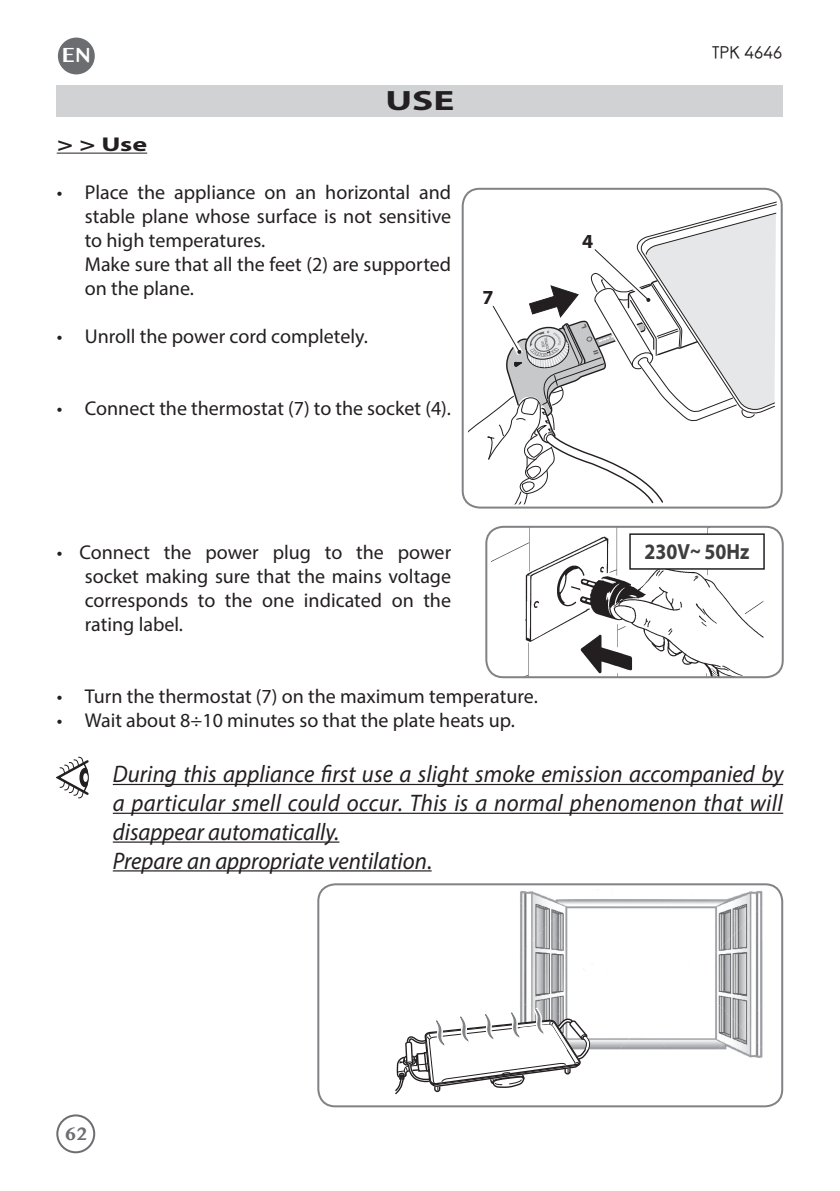
<style>
.page{position:relative;width:840px;height:1191px;background:#fff}
.page>*{position:absolute;margin:0;border:0;box-sizing:border-box;transform-origin:0 0}
.PARAGRAFO{font:700 28px "Myriad Pro";color:#231f20;scale:1.4 1}
.AVVERTENZA{font:italic 24px/28.8px "Myriad Pro";color:#231f20;text-align:justify;scale:.95 1}
.t1{font:700 22px "Myriad Pro";color:#3e3e3f;scale:.9 1}
.t2{font:20px/24px "Myriad Pro";color:#231f20;text-align:justify}
.t3{font:700 20px "Myriad Pro";color:#231f20;scale:1.4 1}
.t4{font:700 20px "Bangla MN";color:#fff}
.t5{font:700 20px "Myriad Pro";color:#231f20}
.t6{font:700 18px "Bangla MN";color:#6c6d70}
.t7{font:17px "Rounded Elegance";color:#231f20}
.s1{font-size:20px}
.s2{font-style:normal}
</style>
<div class="page">
<div style="left:57px;top:85px;width:725px;height:32px;background:#d1d2d4"></div>
<div style="left:58px;top:38px;width:37px;height:36px;background:#6c6d70;border-radius:50%"></div>
<div style="left:56px;top:1114px;width:39px;height:39px;border:2px solid #6c6d70;border-radius:50%"></div>
<hr style="left:57px;top:153px;width:90px;height:1px;background:#231f20">
<hr style="left:113px;top:784px;width:669px;height:1px;background:#231f20">
<hr style="left:113px;top:812px;width:669px;height:2px;background:#231f20">
<hr style="left:113px;top:841px;width:226px;height:1px;background:#231f20">
<hr style="left:113px;top:870px;width:318px;height:1px;background:#231f20">
<svg style="left:57px;top:756px;width:32px;height:42px"></svg>
<div style="left:83px;top:773px;width:5px;height:9px;border:1px solid #fff;border-radius:50%"></div>
<img style="left:490px;top:529px;width:273px;height:148px">
<div style="left:485px;top:526px;width:298px;height:152px;border:2px solid #808285;border-radius:17px"></div>
<div style="left:629px;top:534px;width:134px;height:35px;background:#fff"></div>
<div style="left:629px;top:533px;width:135px;height:36px;border:2px solid #231f20"></div>
<div style="left:461px;top:188px;width:321px;height:320px;border:2px solid #808285;border-radius:17px"></div>
<svg style="left:468px;top:201px;width:308px;height:303px"></svg>
<img style="left:520px;top:889px;width:242px;height:169px">
<svg style="left:395px;top:987px;width:194px;height:108px"></svg>
<div style="left:317px;top:883px;width:465px;height:224px;border:2px solid #808285;border-radius:17px"></div>
<p class="t4" style="left:62px;top:42px;width:30px">EN</p>
<p class="t7" style="left:711px;top:43px;width:72px">TPK 4646</p>
<p class="PARAGRAFO" style="left:385px;top:83px;width:51px">USE</p>
<p class="t3" style="left:57px;top:131px;width:66px">&gt; &gt; Use</p>
<p class="t2" style="left:85px;top:180px;width:367px;text-indent:-28px">• Place the appliance on an horizontal and stable plane whose surface is not sensitive to high temperatures.</p>
<p class="t2" style="left:85px;top:252px;width:367px">Make sure that all the feet (2) are supported on the plane.</p>
<p class="t2" style="left:57px;top:324px;width:312px">• Unroll the power cord completely.</p>
<p class="t5" style="left:581px;top:228px;width:13px">4</p>
<p class="t5" style="left:482px;top:284px;width:13px">7</p>
<p class="t2" style="left:57px;top:396px;width:395px">• Connect the thermostat (7) to the socket (4).</p>
<p class="t2" style="left:85px;top:540px;width:368px;text-indent:-28px">• Connect the power plug to the power socket making sure that the mains voltage corresponds to the one indicated on the rating label.</p>
<p class="t1" style="left:644px;top:537px;width:118px">230V<span class="s1">~</span> 50Hz</p>
<p class="t2" style="left:57px;top:684px;width:482px">• Turn the thermostat (7) on the maximum temperature.</p>
<p class="t2" style="left:57px;top:708px;width:459px">• Wait about 8÷10 minutes so that the plate heats up.</p>
<p class="AVVERTENZA" style="left:113px;top:759px;width:707px">During this appliance first use a slight smoke emission accompanied by a particular smell could occur. This is a normal phenomenon that will disappear automatically.</p>
<p class="AVVERTENZA" style="left:113px;top:845px;width:337px">Prepare an appropriate ventilation<span class="s2">.</span></p>
<p class="t6" style="left:65px;top:1121px;width:25px">62</p>
</div>
